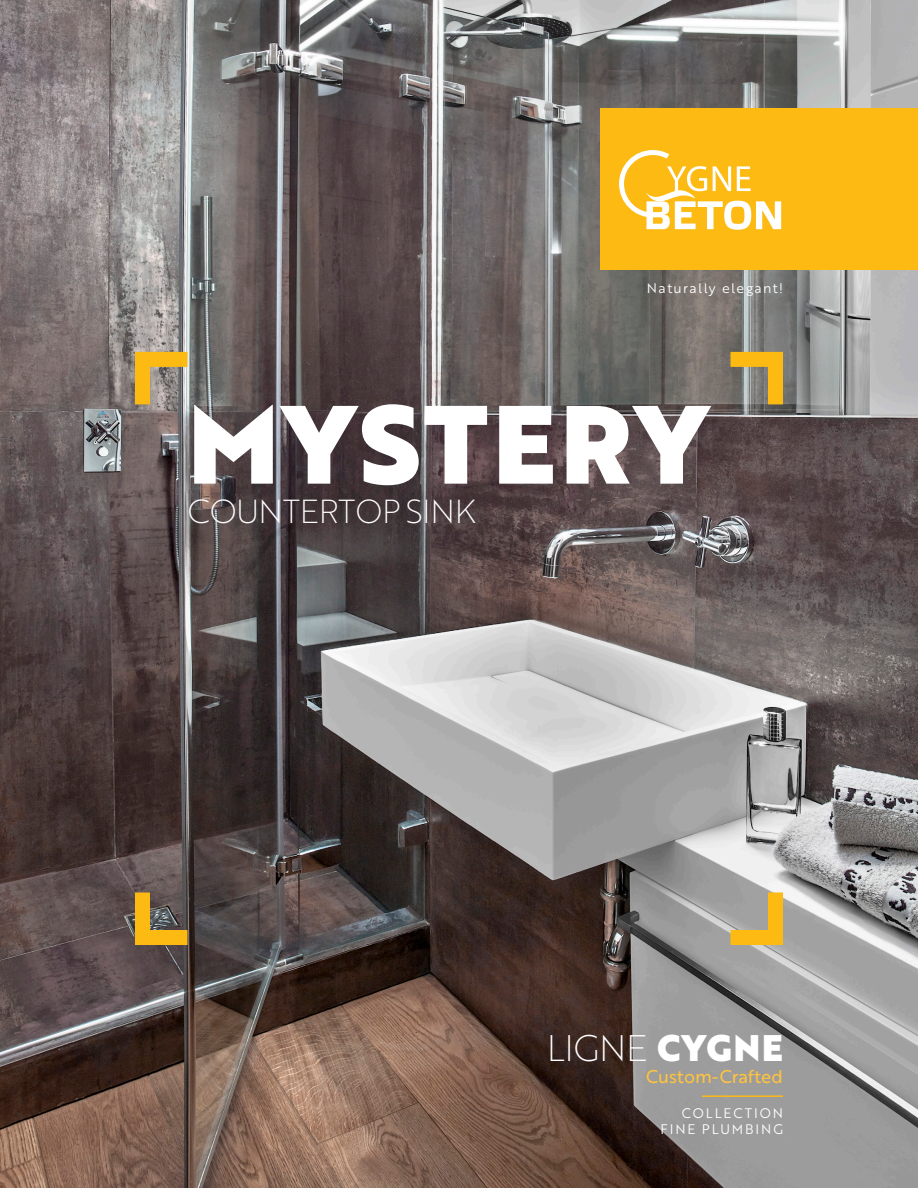
<style>
.page{position:relative;width:918px;height:1188px;background:#fff}
.page>*{position:absolute;margin:0;border:0;box-sizing:border-box;transform-origin:0 0}
.t1{font:108px "Brother 1816 Black";letter-spacing:.04em;color:#fff}
.t2{font:36px "Brother 1816 Thin";letter-spacing:-.01em;color:#fff}
.t3{font:32.4px "Brother 1816 Thin";letter-spacing:-.01em;color:#fff}
.t4{font:18px "Brother 1816 Regular";color:#fec33f}
.t5{font:13.5px/16.2px "Brother 1816 Book";letter-spacing:.14em;color:#fff;text-align:right}
.t6{font:13.5px "Brother 1816 Book";letter-spacing:.1em;color:#fff}
.s1{font-family:"Brother 1816 Black"}
</style>
<div class="page">
<img style="left:0;top:0;width:918px;height:1188px">
<svg style="left:128px;top:344px;width:74px;height:75px;background:#a69269"></svg>
<svg style="left:716px;top:344px;width:74px;height:75px;background:#98865c"></svg>
<svg style="left:716px;top:878px;width:74px;height:74px;background:#c0b087"></svg>
<svg style="left:128px;top:878px;width:74px;height:74px;background:#7e683f"></svg>
<div style="left:601px;top:108px;width:317px;height:162px;background:#fcba13"></div>
<svg style="left:619px;top:150px;width:162px;height:80px"></svg>
<hr style="left:702px;top:1095px;width:81px;height:2px;background:#fcba13">
<p class="t6" style="left:647px;top:278px;width:138px">Naturally elegant!</p>
<p class="t1" style="left:188px;top:361px;width:521px">MYSTERY</p>
<p class="t3" style="left:188px;top:487px;width:289px">COUNTERTOP SINK</p>
<p class="t2" style="left:547px;top:1022px;width:238px">LIGNE <span class="s1">CYGNE</span></p>
<p class="t4" style="left:646px;top:1063px;width:138px">Custom-Crafted</p>
<p class="t5" style="left:661px;top:1104px;width:124px">COLLECTION<br>FINE PLUMBING</p>
</div>
